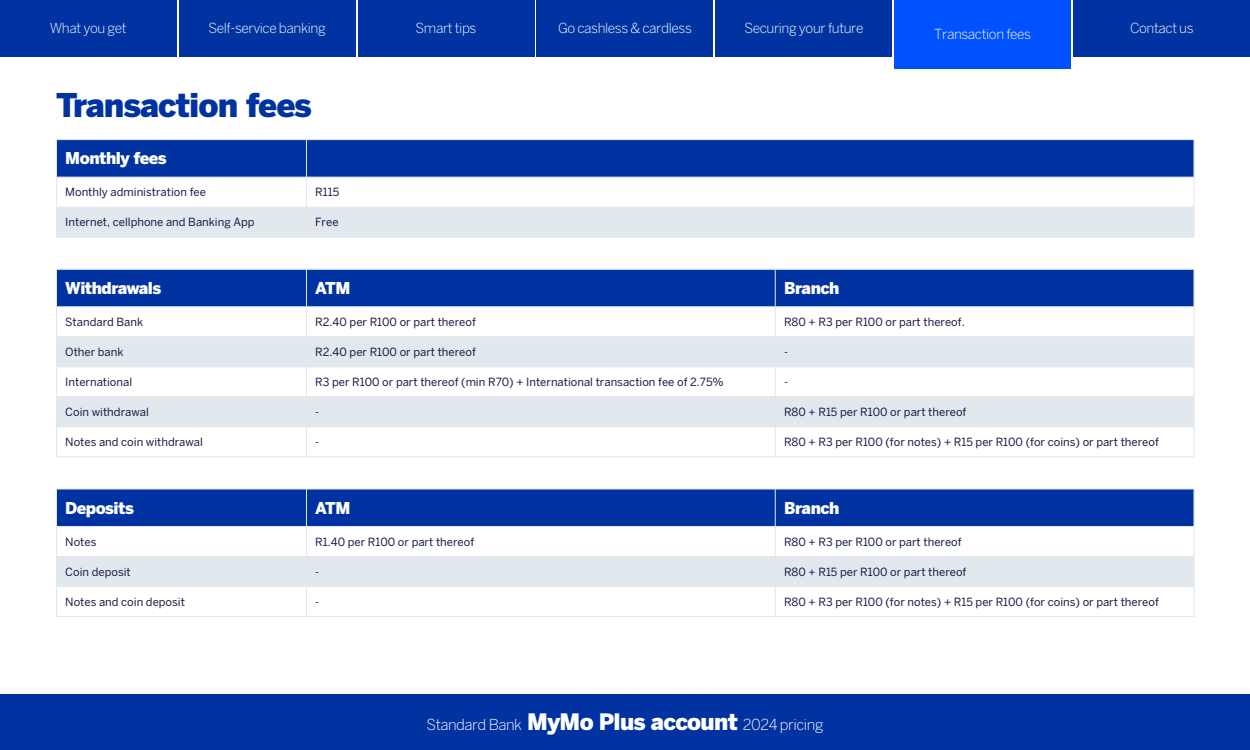
<style>
.page{position:relative;width:1250px;height:750px;background:#fff}
.page>*{position:absolute;margin:0;border:0;box-sizing:border-box;transform-origin:0 0}
.t1{font:900 32.5px "Benton Sans";letter-spacing:-.03em;color:#0033a1}
.t2{font:900 16.25px "Benton Sans";letter-spacing:-.03em;color:#fff}
.t3{font:300 15px "Benton Sans";letter-spacing:-.03em;color:#fff}
.t4{font:300 13.75px "Benton Sans";letter-spacing:-.03em;color:#fff}
.t5{font:11.25px "Benton Sans";color:#1a1a47}
.s1{font-weight:900;font-size:22.5px}
</style>
<div class="page">
<div style="left:0;top:694px;width:1250px;height:56px;background:#0033a1"></div>
<div style="left:57px;top:270px;width:1137px;height:37px;background:#0033a1"></div>
<svg style="left:57px;top:338px;width:1137px;height:89px;fill:#e1e9ee"></svg>
<hr style="left:56px;top:269px;width:250px;height:1px;background:#e2e7e9">
<hr style="left:56px;top:270px;width:1px;height:37px;background:#e2e7e9">
<hr style="left:306px;top:269px;width:469px;height:1px;background:#e2e7e9">
<hr style="left:306px;top:270px;width:1px;height:37px;background:#e2e7e9">
<hr style="left:775px;top:269px;width:419px;height:1px;background:#e2e7e9">
<hr style="left:775px;top:270px;width:1px;height:37px;background:#e2e7e9">
<hr style="left:1194px;top:270px;width:1px;height:37px;background:#e2e7e9">
<hr style="left:56px;top:307px;width:250px;height:1px;background:#e2e7e9">
<hr style="left:56px;top:307px;width:1px;height:30px;background:#e2e7e9">
<hr style="left:306px;top:307px;width:469px;height:1px;background:#e2e7e9">
<hr style="left:306px;top:307px;width:1px;height:30px;background:#e2e7e9">
<hr style="left:775px;top:307px;width:419px;height:1px;background:#e2e7e9">
<hr style="left:775px;top:307px;width:1px;height:30px;background:#e2e7e9">
<hr style="left:1194px;top:307px;width:1px;height:30px;background:#e2e7e9">
<hr style="left:56px;top:337px;width:250px;height:1px;background:#e2e7e9">
<hr style="left:56px;top:337px;width:1px;height:30px;background:#e2e7e9">
<hr style="left:306px;top:337px;width:469px;height:1px;background:#e2e7e9">
<hr style="left:306px;top:337px;width:1px;height:30px;background:#e2e7e9">
<hr style="left:775px;top:337px;width:419px;height:1px;background:#e2e7e9">
<hr style="left:775px;top:337px;width:1px;height:30px;background:#e2e7e9">
<hr style="left:1194px;top:337px;width:1px;height:30px;background:#e2e7e9">
<hr style="left:56px;top:367px;width:250px;height:1px;background:#e2e7e9">
<hr style="left:56px;top:367px;width:1px;height:30px;background:#e2e7e9">
<hr style="left:306px;top:367px;width:469px;height:1px;background:#e2e7e9">
<hr style="left:306px;top:367px;width:1px;height:30px;background:#e2e7e9">
<hr style="left:775px;top:367px;width:419px;height:1px;background:#e2e7e9">
<hr style="left:775px;top:367px;width:1px;height:30px;background:#e2e7e9">
<hr style="left:1194px;top:367px;width:1px;height:30px;background:#e2e7e9">
<hr style="left:56px;top:397px;width:250px;height:1px;background:#e2e7e9">
<hr style="left:56px;top:397px;width:1px;height:30px;background:#e2e7e9">
<hr style="left:306px;top:397px;width:469px;height:1px;background:#e2e7e9">
<hr style="left:306px;top:397px;width:1px;height:30px;background:#e2e7e9">
<hr style="left:775px;top:397px;width:419px;height:1px;background:#e2e7e9">
<hr style="left:775px;top:397px;width:1px;height:30px;background:#e2e7e9">
<hr style="left:1194px;top:397px;width:1px;height:30px;background:#e2e7e9">
<hr style="left:56px;top:427px;width:250px;height:1px;background:#e2e7e9">
<hr style="left:56px;top:427px;width:1px;height:30px;background:#e2e7e9">
<hr style="left:306px;top:427px;width:469px;height:1px;background:#e2e7e9">
<hr style="left:306px;top:427px;width:1px;height:30px;background:#e2e7e9">
<hr style="left:775px;top:427px;width:419px;height:1px;background:#e2e7e9">
<hr style="left:775px;top:427px;width:1px;height:30px;background:#e2e7e9">
<hr style="left:1194px;top:427px;width:1px;height:30px;background:#e2e7e9">
<hr style="left:56px;top:457px;width:250px;height:1px;background:#e2e7e9">
<hr style="left:306px;top:457px;width:469px;height:1px;background:#e2e7e9">
<hr style="left:775px;top:457px;width:419px;height:1px;background:#e2e7e9">
<div style="left:57px;top:490px;width:1137px;height:36px;background:#0033a1"></div>
<hr style="left:56px;top:489px;width:250px;height:1px;background:#e2e7e9">
<hr style="left:56px;top:489px;width:1px;height:37px;background:#e2e7e9">
<hr style="left:306px;top:489px;width:469px;height:1px;background:#e2e7e9">
<hr style="left:306px;top:489px;width:1px;height:37px;background:#e2e7e9">
<hr style="left:775px;top:489px;width:419px;height:1px;background:#e2e7e9">
<hr style="left:775px;top:489px;width:1px;height:37px;background:#e2e7e9">
<hr style="left:1194px;top:489px;width:1px;height:37px;background:#e2e7e9">
<hr style="left:56px;top:526px;width:250px;height:1px;background:#e2e7e9">
<hr style="left:306px;top:526px;width:469px;height:1px;background:#e2e7e9">
<hr style="left:775px;top:526px;width:419px;height:1px;background:#e2e7e9">
<svg style="left:56px;top:527px;width:1139px;height:89px"></svg>
<hr style="left:56px;top:616px;width:250px;height:1px;background:#e2e7e9">
<hr style="left:306px;top:616px;width:469px;height:1px;background:#e2e7e9">
<hr style="left:775px;top:616px;width:419px;height:1px;background:#e2e7e9">
<div style="left:57px;top:140px;width:1137px;height:37px;background:#0033a1"></div>
<div style="left:57px;top:208px;width:1137px;height:29px;background:#e1e9ee"></div>
<hr style="left:56px;top:177px;width:1px;height:30px;background:#e2e7e9">
<hr style="left:306px;top:177px;width:1px;height:30px;background:#e2e7e9">
<hr style="left:1194px;top:177px;width:1px;height:30px;background:#e2e7e9">
<hr style="left:56px;top:207px;width:250px;height:1px;background:#e2e7e9">
<hr style="left:56px;top:207px;width:1px;height:30px;background:#e2e7e9">
<hr style="left:306px;top:207px;width:888px;height:1px;background:#e2e7e9">
<hr style="left:306px;top:207px;width:1px;height:30px;background:#e2e7e9">
<hr style="left:1194px;top:207px;width:1px;height:30px;background:#e2e7e9">
<hr style="left:56px;top:237px;width:250px;height:1px;background:#e2e7e9">
<hr style="left:306px;top:237px;width:888px;height:1px;background:#e2e7e9">
<hr style="left:56px;top:139px;width:250px;height:1px;background:#e2e7e9">
<hr style="left:56px;top:140px;width:1px;height:37px;background:#e2e7e9">
<hr style="left:56px;top:177px;width:250px;height:1px;background:#e2e7e9">
<hr style="left:306px;top:139px;width:888px;height:1px;background:#e2e7e9">
<hr style="left:306px;top:140px;width:1px;height:37px;background:#e2e7e9">
<hr style="left:1194px;top:140px;width:1px;height:37px;background:#e2e7e9">
<hr style="left:306px;top:177px;width:888px;height:1px;background:#e2e7e9">
<div style="left:0;top:0;width:176px;height:56px;background:#0033a1"></div>
<div style="left:179px;top:0;width:176px;height:56px;background:#0033a1"></div>
<div style="left:358px;top:0;width:176px;height:56px;background:#0033a1"></div>
<div style="left:716px;top:0;width:176px;height:56px;background:#0033a1"></div>
<div style="left:1074px;top:0;width:176px;height:56px;background:#0033a1"></div>
<div style="left:537px;top:0;width:176px;height:56px;background:#0033a1"></div>
<div style="left:895px;top:0;width:176px;height:69px;background:#0052ff"></div>
<p class="t4" style="left:50px;top:20px;width:78px">What you get</p>
<p class="t4" style="left:209px;top:20px;width:119px">Self-service banking</p>
<p class="t4" style="left:416px;top:20px;width:62px">Smart tips</p>
<p class="t4" style="left:558px;top:20px;width:135px">Go cashless &amp; cardless</p>
<p class="t4" style="left:744px;top:20px;width:121px">Securing your future</p>
<p class="t4" style="left:934px;top:20px;width:99px">Transaction fees</p>
<p class="t4" style="left:1130px;top:20px;width:65px">Contact us</p>
<h1 class="t1" style="left:56px;top:85px;width:257px">Transaction fees</h1>
<h2 class="t2" style="left:65px;top:148px;width:103px">Monthly fees</h2>
<p class="t5" style="left:65px;top:186px;width:142px">Monthly administration fee</p>
<p class="t5" style="left:315px;top:186px;width:26px">R115</p>
<p class="t5" style="left:65px;top:216px;width:191px">Internet, cellphone and Banking App</p>
<p class="t5" style="left:315px;top:216px;width:25px">Free</p>
<h2 class="t2" style="left:65px;top:278px;width:98px">Withdrawals</h2>
<h2 class="t2" style="left:315px;top:278px;width:37px">ATM</h2>
<h2 class="t2" style="left:784px;top:278px;width:57px">Branch</h2>
<p class="t5" style="left:65px;top:315px;width:79px">Standard Bank</p>
<p class="t5" style="left:315px;top:315px;width:162px">R2.40 per R100 or part thereof</p>
<p class="t5" style="left:784px;top:315px;width:182px">R80 + R3 per R100 or part thereof.</p>
<p class="t5" style="left:65px;top:345px;width:60px">Other bank</p>
<p class="t5" style="left:315px;top:345px;width:162px">R2.40 per R100 or part thereof</p>
<p class="t5" style="left:784px;top:345px;width:6px">-</p>
<p class="t5" style="left:65px;top:375px;width:68px">International</p>
<p class="t5" style="left:315px;top:375px;width:410px">R3 per R100 or part thereof (min R70) + International transaction fee of 2.75%</p>
<p class="t5" style="left:784px;top:375px;width:6px">-</p>
<p class="t5" style="left:65px;top:405px;width:85px">Coin withdrawal</p>
<p class="t5" style="left:315px;top:405px;width:6px">-</p>
<p class="t5" style="left:784px;top:405px;width:184px">R80 + R15 per R100 or part thereof</p>
<p class="t5" style="left:65px;top:435px;width:139px">Notes and coin withdrawal</p>
<p class="t5" style="left:315px;top:435px;width:6px">-</p>
<p class="t5" style="left:784px;top:435px;width:376px">R80 + R3 per R100 (for notes) + R15 per R100 (for coins) or part thereof</p>
<h2 class="t2" style="left:65px;top:497px;width:70px">Deposits</h2>
<h2 class="t2" style="left:315px;top:497px;width:37px">ATM</h2>
<h2 class="t2" style="left:784px;top:497px;width:57px">Branch</h2>
<p class="t5" style="left:65px;top:535px;width:33px">Notes</p>
<p class="t5" style="left:315px;top:535px;width:160px">R1.40 per R100 or part thereof</p>
<p class="t5" style="left:784px;top:535px;width:179px">R80 + R3 per R100 or part thereof</p>
<p class="t5" style="left:65px;top:565px;width:67px">Coin deposit</p>
<p class="t5" style="left:315px;top:565px;width:6px">-</p>
<p class="t5" style="left:784px;top:565px;width:184px">R80 + R15 per R100 or part thereof</p>
<p class="t5" style="left:65px;top:595px;width:121px">Notes and coin deposit</p>
<p class="t5" style="left:315px;top:595px;width:6px">-</p>
<p class="t5" style="left:784px;top:595px;width:376px">R80 + R3 per R100 (for notes) + R15 per R100 (for coins) or part thereof</p>
<h3 class="t3" style="left:427px;top:716px;width:398px">Standard Bank <span class="s1">MyMo Plus account</span> 2024 pricing</h3>
</div>
